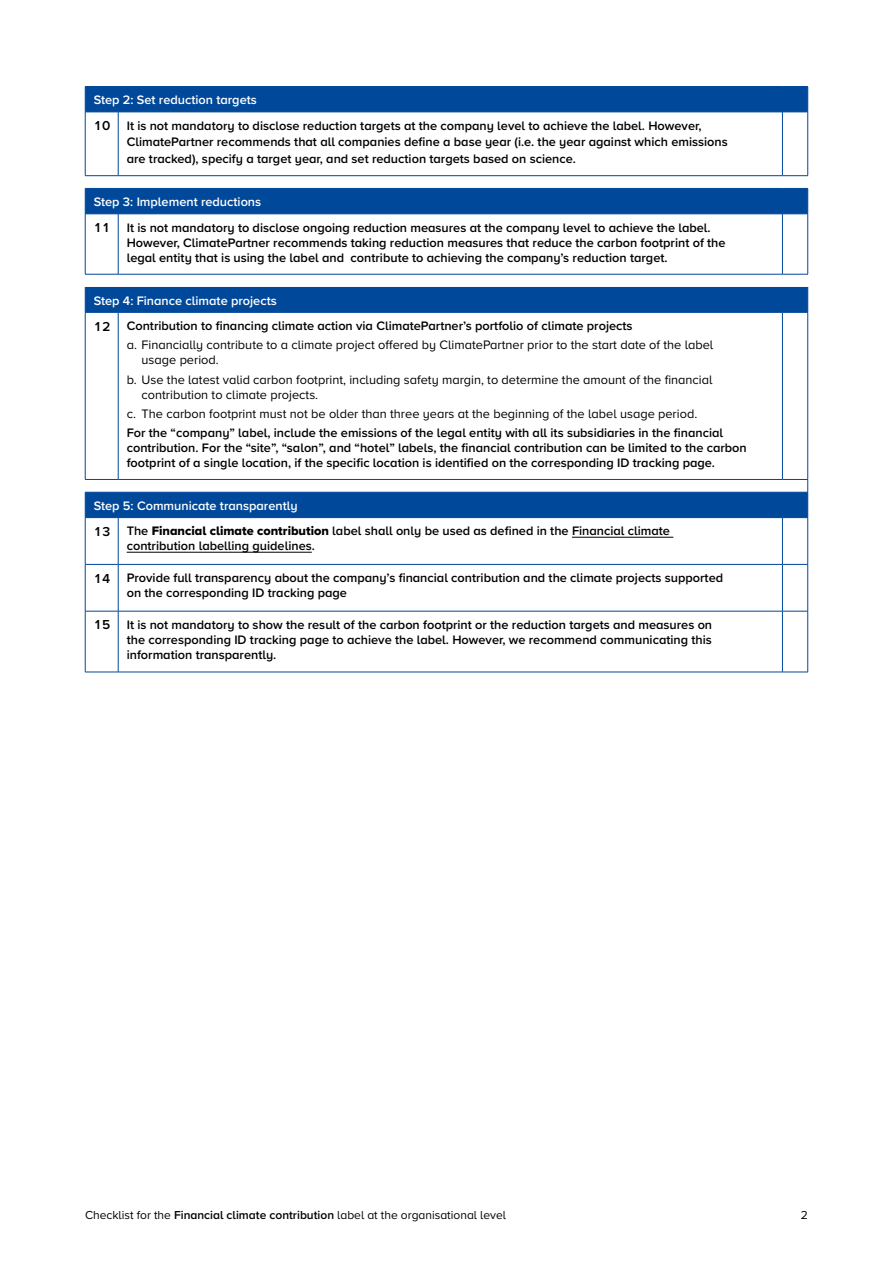
<style>
.page{position:relative;width:893px;height:1263px;background:#fff}
.page>*{position:absolute;margin:0;border:0;box-sizing:border-box;transform-origin:0 0}
.t1{font:600 12.75px/15px "Proxima Nova A";color:#000}
.t2{font:12.75px/15px "Proxima Nova A";color:#000}
.t3{font:12px "Proxima Nova A";color:#000}
.s1{color:#fff}
.s2{font-size:13.5px}
.s3{font-family:"Proxima Nova A Extrabld";font-weight:400}
.s4{font-weight:600}
</style>
<div class="page">
<svg style="left:85px;top:87px;width:723px;height:430px"></svg>
<hr style="left:85px;top:86px;width:33px;height:1px;background:#00489a">
<svg style="left:85px;top:87px;width:1px;height:25px"></svg>
<hr style="left:118px;top:86px;width:664px;height:1px;background:#00489a">
<hr style="left:85px;top:112px;width:33px;height:1px;background:#00489a">
<hr style="left:85px;top:112px;width:1px;height:63px;background:#00489a">
<hr style="left:118px;top:112px;width:664px;height:1px;background:#00489a">
<hr style="left:118px;top:112px;width:1px;height:63px;background:#00489a">
<svg style="left:782px;top:86px;width:26px;height:27px"></svg>
<hr style="left:782px;top:112px;width:1px;height:63px;background:#00489a">
<hr style="left:807px;top:112px;width:1px;height:63px;background:#00489a">
<hr style="left:85px;top:175px;width:33px;height:1px;background:#00489a">
<hr style="left:118px;top:175px;width:664px;height:1px;background:#00489a">
<svg style="left:782px;top:175px;width:26px;height:1px"></svg>
<hr style="left:85px;top:188px;width:33px;height:1px;background:#00489a">
<svg style="left:85px;top:189px;width:1px;height:25px"></svg>
<hr style="left:118px;top:188px;width:664px;height:1px;background:#00489a">
<hr style="left:85px;top:214px;width:33px;height:1px;background:#00489a">
<hr style="left:85px;top:214px;width:1px;height:60px;background:#00489a">
<hr style="left:118px;top:214px;width:664px;height:1px;background:#00489a">
<hr style="left:118px;top:214px;width:1px;height:60px;background:#00489a">
<svg style="left:782px;top:188px;width:26px;height:27px"></svg>
<hr style="left:782px;top:214px;width:1px;height:60px;background:#00489a">
<hr style="left:807px;top:214px;width:1px;height:60px;background:#00489a">
<hr style="left:85px;top:274px;width:33px;height:1px;background:#00489a">
<hr style="left:118px;top:274px;width:664px;height:1px;background:#00489a">
<svg style="left:782px;top:274px;width:26px;height:1px"></svg>
<svg style="left:85px;top:287px;width:1px;height:25px"></svg>
<hr style="left:85px;top:312px;width:33px;height:1px;background:#00489a">
<hr style="left:85px;top:313px;width:1px;height:166px;background:#00489a">
<hr style="left:118px;top:312px;width:664px;height:1px;background:#00489a">
<hr style="left:118px;top:313px;width:1px;height:166px;background:#00489a">
<svg style="left:782px;top:287px;width:26px;height:26px"></svg>
<hr style="left:782px;top:313px;width:1px;height:166px;background:#00489a">
<hr style="left:807px;top:313px;width:1px;height:166px;background:#00489a">
<hr style="left:85px;top:479px;width:33px;height:1px;background:#00489a">
<hr style="left:118px;top:479px;width:664px;height:1px;background:#00489a">
<hr style="left:85px;top:492px;width:33px;height:1px;background:#00489a">
<svg style="left:85px;top:492px;width:1px;height:25px"></svg>
<hr style="left:118px;top:492px;width:664px;height:1px;background:#00489a">
<hr style="left:85px;top:517px;width:33px;height:1px;background:#00489a">
<hr style="left:85px;top:518px;width:1px;height:46px;background:#00489a">
<hr style="left:118px;top:517px;width:664px;height:1px;background:#00489a">
<hr style="left:118px;top:518px;width:1px;height:46px;background:#00489a">
<svg style="left:782px;top:479px;width:26px;height:39px"></svg>
<hr style="left:782px;top:518px;width:1px;height:46px;background:#00489a">
<hr style="left:807px;top:518px;width:1px;height:46px;background:#00489a">
<hr style="left:85px;top:564px;width:33px;height:1px;background:#00489a">
<hr style="left:85px;top:565px;width:1px;height:46px;background:#00489a">
<hr style="left:118px;top:564px;width:664px;height:1px;background:#00489a">
<hr style="left:118px;top:565px;width:1px;height:46px;background:#00489a">
<svg style="left:782px;top:564px;width:26px;height:1px"></svg>
<hr style="left:782px;top:565px;width:1px;height:46px;background:#00489a">
<hr style="left:807px;top:565px;width:1px;height:46px;background:#00489a">
<hr style="left:85px;top:611px;width:33px;height:1px;background:#00489a">
<hr style="left:85px;top:611px;width:1px;height:61px;background:#00489a">
<hr style="left:118px;top:611px;width:664px;height:1px;background:#00489a">
<hr style="left:118px;top:611px;width:1px;height:61px;background:#00489a">
<svg style="left:783px;top:611px;width:24px;height:1px"></svg>
<hr style="left:782px;top:611px;width:1px;height:61px;background:#00489a">
<hr style="left:807px;top:611px;width:1px;height:61px;background:#00489a">
<hr style="left:85px;top:672px;width:33px;height:1px;background:#00489a">
<hr style="left:118px;top:672px;width:664px;height:1px;background:#00489a">
<svg style="left:782px;top:672px;width:26px;height:1px"></svg>
<hr style="left:572px;top:537px;width:101px;height:1px;background:#000">
<hr style="left:127px;top:552px;width:185px;height:1px;background:#000">
<p class="t1" style="left:94px;top:87px;width:609px;line-height:25.3px"><span class="s1">Step 2: Set reduction targets<br></span><span class="s2">10</span> It is not mandatory to disclose reduction targets at the company level to achieve the label. However,</p>
<p class="t1" style="left:127px;top:133px;width:603px;line-height:16.5px">ClimatePartner recommends that all companies define a base year (i.e. the year against which emissions are tracked), specify a target year, and set reduction targets based on science.</p>
<p class="t1" style="left:94px;top:189px;width:618px;line-height:25.3px"><span class="s1">Step 3: Implement reductions<br></span><span class="s2">11</span> It is not mandatory to disclose ongoing reduction measures at the company level to achieve the label.</p>
<p class="t1" style="left:127px;top:234px;width:600px">However, ClimatePartner recommends taking reduction measures that reduce the carbon footprint of the legal entity that is using the label and contribute to achieving the company’s reduction target.</p>
<p class="t1" style="left:94px;top:287px;width:540px;line-height:25.3px"><span class="s1">Step 4: Finance climate projects<br></span><span class="s2">12</span> Contribution to financing climate action via ClimatePartner’s portfolio of climate projects</p>
<p class="t2" style="left:142px;top:337px;width:573px;text-indent:-15px">a. Financially contribute to a climate project offered by ClimatePartner prior to the start date of the label usage period.</p>
<p class="t2" style="left:142px;top:371px;width:572px;text-indent:-15px">b. Use the latest valid carbon footprint, including safety margin, to determine the amount of the financial contribution to climate projects.</p>
<p class="t2" style="left:127px;top:405px;width:572px">c. The carbon footprint must not be older than three years at the beginning of the label usage period.</p>
<p class="t1" style="left:127px;top:425px;width:622px">For the “company” label, include the emissions of the legal entity with all its subsidiaries in the financial contribution. For the “site”, “salon”, and “hotel” labels, the financial contribution can be limited to the carbon footprint of a single location, if the specific location is identified on the corresponding ID tracking page.</p>
<p class="t1" style="left:94px;top:493px;width:578px;line-height:25.3px"><span class="s1">Step 5: Communicate transparently<br></span><span class="s2">13</span> The <span class="s3">Financial climate contribution</span> label shall only be used as defined in the Financial climate</p>
<p class="t1" style="left:127px;top:538px;width:190px">contribution labelling guidelines.</p>
<p class="t1" style="left:127px;top:570px;width:598px;text-indent:-33px"><span class="s2">14</span> Provide full transparency about the company’s financial contribution and the climate projects supported on the corresponding ID tracking page</p>
<p class="t1" style="left:127px;top:617px;width:587px;text-align:justify;text-indent:-33px"><span class="s2">15</span> It is not mandatory to show the result of the carbon footprint or the reduction targets and measures on the corresponding ID tracking page to achieve the label. However, we recommend communicating this information transparently.</p>
<p class="t3" style="left:85px;top:1206px;width:422px">Checklist for the <span class="s4">Financial climate contribution</span> label at the organisational level</p>
<p class="t3" style="left:801px;top:1206px;width:9px">2</p>
</div>
